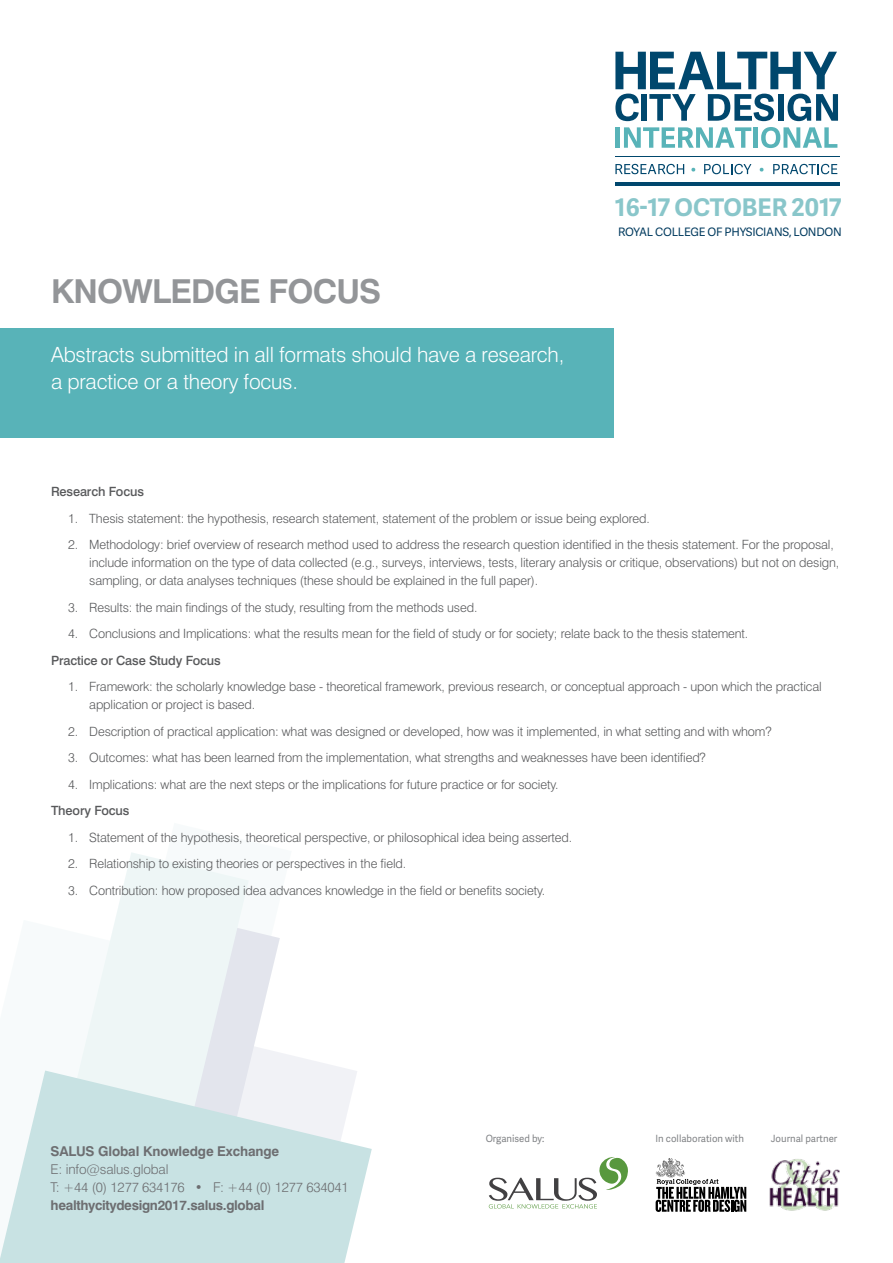
<style>
.page{position:relative;width:893px;height:1263px;background:#fff}
.page>*{position:absolute;margin:0;border:0;box-sizing:border-box;transform-origin:0 0}
.t1{font:700 33px "Swiss 721 BT";letter-spacing:-.025em;color:#939598}
.t2{font:700 24.3px "Adelle Sans";color:#89c6ca}
.t3{font:300 21px/27px "Swiss 721 BT";letter-spacing:-.01em;color:#fff}
.t4{font:700 13.5px "Swiss 721 BT";letter-spacing:-.025em;color:#6d6e71}
.t5{font:300 13.5px/18px "Swiss 721 BT";letter-spacing:-.01em;color:#6d6e71}
.t6{font:300 12.75px/18px "Swiss 721 BT";letter-spacing:-.01em;color:#58595b}
.t7{font:500 12.75px "Swiss 721 BT";letter-spacing:-.01em;color:#58595b}
.t8{font:11.7px "Adelle Sans";letter-spacing:-.02em;color:#003a5e}
.t9{font:9.9px "Adelle Sans";color:#808285;scale:.96 1}
</style>
<div class="page">
<svg style="left:280px;top:1053px;width:70px;height:17px"></svg>
<svg style="left:249px;top:930px;width:31px;height:140px"></svg>
<svg style="left:79px;top:853px;width:170px;height:217px;fill:#eef6f6"></svg>
<svg style="left:656px;top:1158px;width:90px;height:54px"></svg>
<img style="left:769px;top:1159px;width:71px;height:52px">
<svg style="left:489px;top:1157px;width:139px;height:51px"></svg>
<svg style="left:0;top:1070px;width:372px;height:193px;fill:#c8e2e3"></svg>
<div style="left:0;top:328px;width:614px;height:110px;background:#58b3b8"></div>
<svg style="left:615px;top:164px;width:69px;height:10px"></svg>
<svg style="left:691px;top:168px;width:4px;height:4px"></svg>
<svg style="left:704px;top:164px;width:47px;height:10px"></svg>
<svg style="left:760px;top:168px;width:3px;height:4px"></svg>
<svg style="left:773px;top:164px;width:64px;height:10px"></svg>
<hr style="left:615px;top:182px;width:224px;height:3px;background:#00476d">
<hr style="left:615px;top:156px;width:224px;height:1px;background:#00476d">
<svg style="left:615px;top:52px;width:223px;height:69px"></svg>
<div style="left:615px;top:127px;width:5px;height:21px;background:#58b3b8"></div>
<svg style="left:624px;top:127px;width:127px;height:21px"></svg>
<hr style="left:754px;top:127px;width:4px;height:21px;background:#58b3b8">
<svg style="left:761px;top:127px;width:76px;height:21px"></svg>
<h1 class="t1" style="left:51px;top:271px;width:332px">KNOWLEDGE FOCUS</h1>
<h3 class="t3" style="left:51px;top:341px;width:515px">Abstracts submitted in all formats should have a research, a practice or a theory focus.</h3>
<h2 class="t2" style="left:615px;top:190px;width:228px">16-17 OCTOBER 2017</h2>
<p class="t8" style="left:618px;top:224px;width:225px">ROYAL COLLEGE OF PHYSICIANS, LONDON</p>
<p class="t7" style="left:51px;top:484px;width:94px">Research Focus</p>
<p class="t6" style="left:68px;top:509px;width:583px">1. Thesis statement: the hypothesis, research statement, statement of the problem or issue being explored.</p>
<p class="t6" style="left:89px;top:535px;width:751px;text-indent:-21px">2. Methodology: brief overview of research method used to address the research question identified in the thesis statement. For the proposal, include information on the type of data collected (e.g., surveys, interviews, tests, literary analysis or critique, observations) but not on design, sampling, or data analyses techniques (these should be explained in the full paper).</p>
<p class="t6" style="left:68px;top:598px;width:411px">3. Results: the main findings of the study, resulting from the methods used.</p>
<p class="t6" style="left:68px;top:624px;width:682px">4. Conclusions and Implications: what the results mean for the field of study or for society; relate back to the thesis statement.</p>
<p class="t7" style="left:51px;top:652px;width:171px">Practice or Case Study Focus</p>
<p class="t6" style="left:89px;top:677px;width:734px;text-indent:-21px">1. Framework: the scholarly knowledge base - theoretical framework, previous research, or conceptual approach - upon which the practical application or project is based.</p>
<p class="t6" style="left:68px;top:722px;width:705px">2. Description of practical application: what was designed or developed, how was it implemented, in what setting and with whom?</p>
<p class="t6" style="left:68px;top:748px;width:639px">3. Outcomes: what has been learned from the implementation, what strengths and weaknesses have been identified?</p>
<p class="t6" style="left:68px;top:775px;width:492px">4. Implications: what are the next steps or the implications for future practice or for society.</p>
<p class="t7" style="left:51px;top:803px;width:80px">Theory Focus</p>
<p class="t6" style="left:68px;top:828px;width:506px">1. Statement of the hypothesis, theoretical perspective, or philosophical idea being asserted.</p>
<p class="t6" style="left:68px;top:854px;width:340px">2. Relationship to existing theories or perspectives in the field.</p>
<p class="t6" style="left:68px;top:881px;width:479px">3. Contribution: how proposed idea advances knowledge in the field or benefits society.</p>
<p class="t4" style="left:51px;top:1143px;width:230px">SALUS Global Knowledge Exchange</p>
<p class="t5" style="left:51px;top:1160px;width:300px">E: info@salus.global<br>T: +44 (0) 1277 634176 • F: +44 (0) 1277 634041</p>
<p class="t4" style="left:51px;top:1197px;width:215px">healthycitydesign2017.salus.global</p>
<p class="t9" style="left:486px;top:1132px;width:63px">Organised by:</p>
<p class="t9" style="left:656px;top:1132px;width:94px">In collaboration with</p>
<p class="t9" style="left:771px;top:1132px;width:71px">Journal partner</p>
</div>
